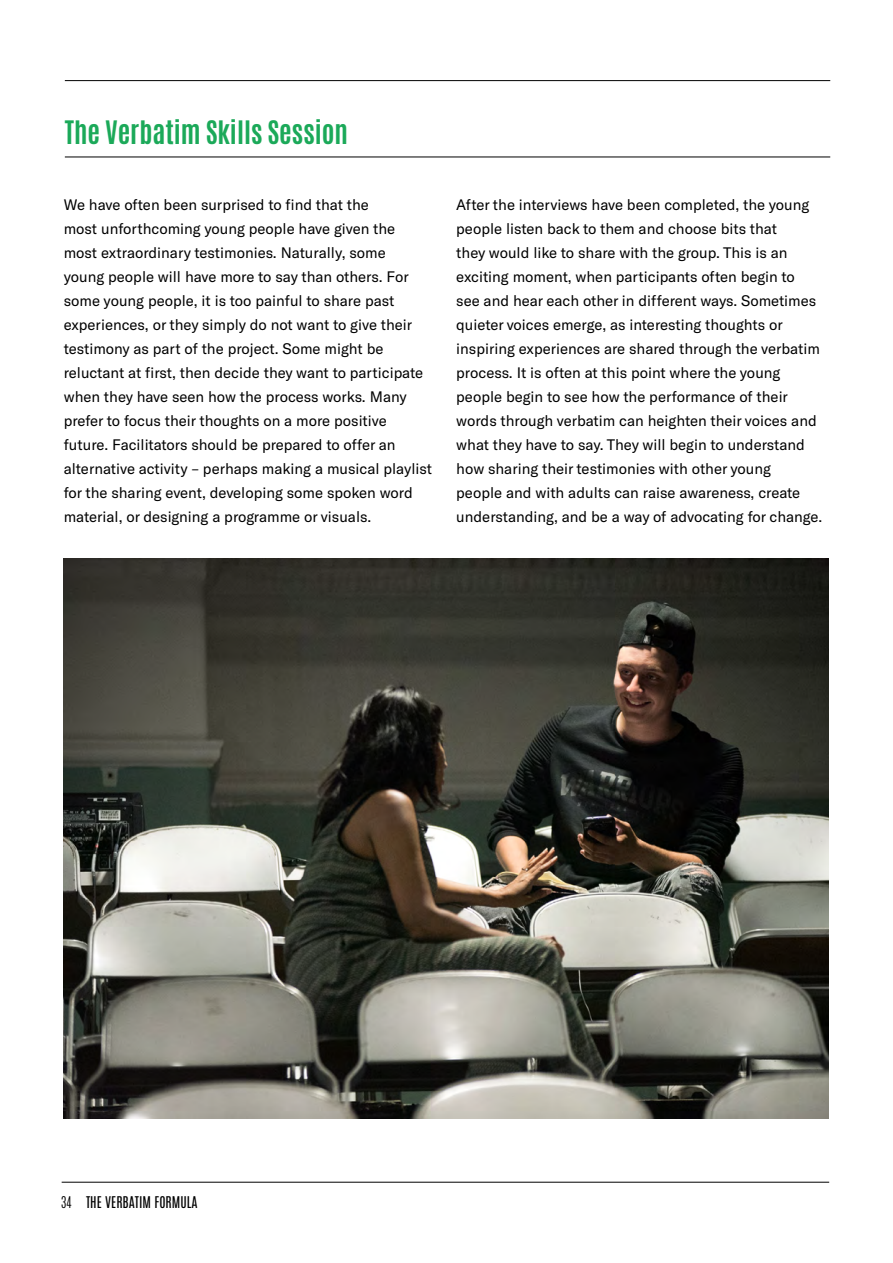
<style>
.page{position:relative;width:893px;height:1263px;background:#fff}
.page>*{position:absolute;margin:0;border:0;box-sizing:border-box;transform-origin:0 0}
.t1{font:700 27px "Antonio";color:#1ba959}
.t2{font:15px/24px "GT America";color:#000}
.t3{font:13.5px "Antonio";color:#000}
.s1{font-weight:300}
</style>
<div class="page">
<hr style="left:892px;top:0;width:1px;height:1263px;background:#e0f1f0">
<hr style="left:62px;top:1182px;width:767px;height:1px;background:#000">
<hr style="left:65px;top:157px;width:765px;height:1px;background:#000">
<img style="left:64px;top:558px;width:765px;height:561px">
<hr style="left:65px;top:80px;width:765px;height:1px;background:#000">
<h1 class="t1" style="left:65px;top:112px;width:285px">The Verbatim Skills Session</h1>
<p class="t2" style="left:64px;top:193px;width:370px">We have often been surprised to find that the<br>most unforthcoming young people have given the most extraordinary testimonies. Naturally, some<br>young people will have more to say than others. For some young people, it is too painful to share past experiences, or they simply do not want to give their testimony as part of the project. Some might be reluctant at first, then decide they want to participate when they have seen how the process works. Many prefer to focus their thoughts on a more positive future. Facilitators should be prepared to offer an alternative activity – perhaps making a musical playlist for the sharing event, developing some spoken word material, or designing a programme or visuals.</p>
<p class="t2" style="left:456px;top:193px;width:367px">After the interviews have been completed, the young people listen back to them and choose bits that<br>they would like to share with the group. This is an exciting moment, when participants often begin to<br>see and hear each other in different ways. Sometimes quieter voices emerge, as interesting thoughts or inspiring experiences are shared through the verbatim process. It is often at this point where the young people begin to see how the performance of their words through verbatim can heighten their voices and what they have to say. They will begin to understand how sharing their testimonies with other young<br>people and with adults can raise awareness, create understanding, and be a way of advocating for change.</p>
<p class="t3" style="left:62px;top:1192px;width:137px"><span class="s1">34</span> THE VERBATIM FORMULA</p>
</div>
